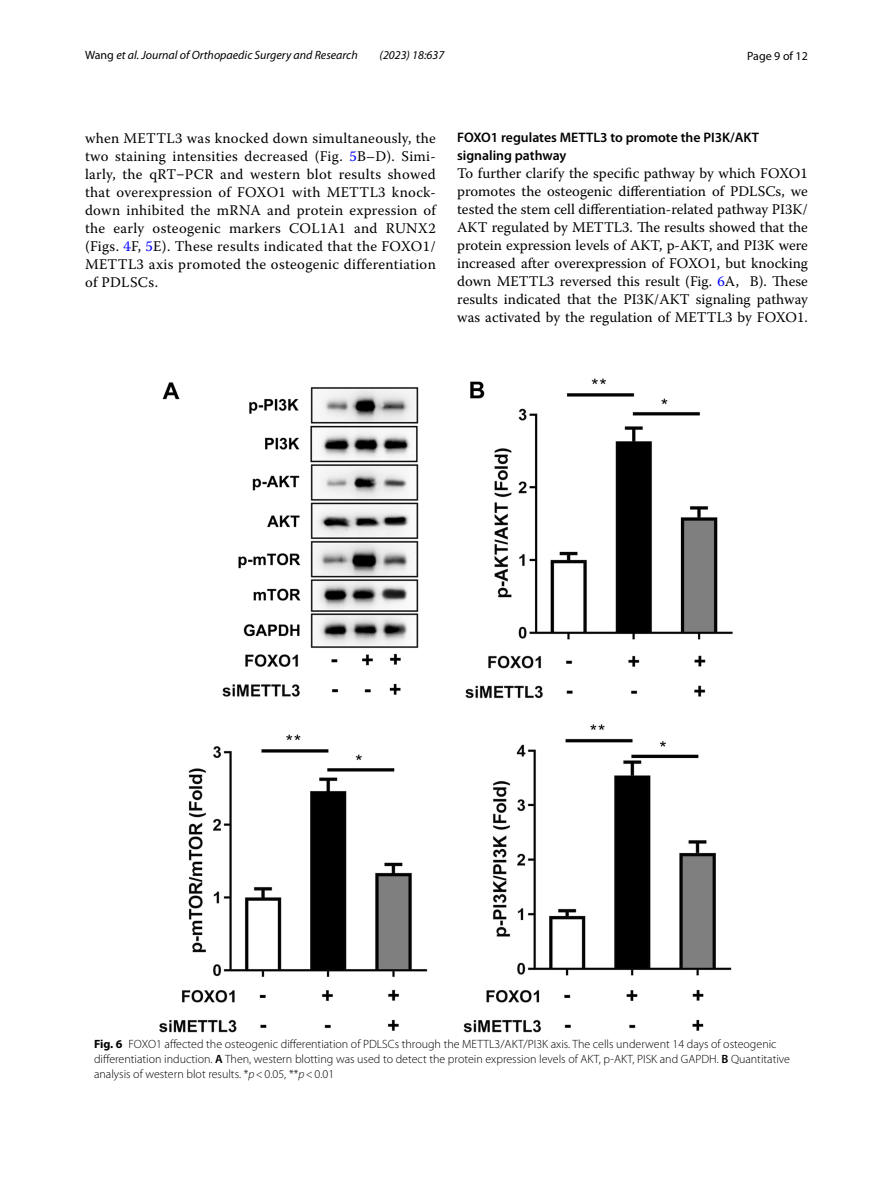
<style>
.page{position:relative;width:893px;height:1187px;background:#fff}
.page>*{position:absolute;margin:0;border:0;box-sizing:border-box;transform-origin:0 0}
.t1{font:14.7px/18px "Warnock Pro";letter-spacing:.015em;color:#000;text-align:justify}
.t2{font:600 13.8px/18px "Myriad Pro";color:#000}
.t3{font:300 12px/15px "Myriad Pro";color:#000}
.t4{font:italic 12px "Myriad Pro";color:#000}
.t5{font:12px "Myriad Pro";color:#000}
.s1{font-style:normal}
.s2{color:#00f}
.s3{font-family:"Segoe UI"}
.s4{font-weight:700}
.s5{font-weight:600}
.s6{font-style:italic}
</style>
<div class="page">
<img style="left:159px;top:378px;width:574px;height:654px">
<p class="t4" style="left:85px;top:48px;width:274px"><span class="s1">Wang</span> et al. Journal of Orthopaedic Surgery and Research</p>
<p class="t4" style="left:380px;top:48px;width:66px">(2023) 18:637</p>
<p class="t5" style="left:747px;top:48px;width:62px">Page 9 of 12</p>
<p class="t1" style="left:85px;top:128px;width:352px">when METTL3 was knocked down simultaneously, the two staining intensities decreased (Fig. <span class="s2">5</span>B–D). Simi&shy;larly, the qRT<span class="s3">‒</span>PCR and western blot results showed that overexpression of FOXO1 with METTL3 knock&shy;down inhibited the mRNA and protein expression of the early osteogenic markers COL1A1 and RUNX2 (Figs. <span class="s2">4</span>F, <span class="s2">5</span>E). These results indicated that the FOXO1/ METTL3 axis promoted the osteogenic differentiation of PDLSCs.</p>
<p class="t2" style="left:457px;top:128px;width:303px">FOXO1 regulates METTL3 to promote the PI3K/AKT signaling pathway</p>
<p class="t1" style="left:457px;top:164px;width:352px">To further clarify the specific pathway by which FOXO1 promotes the osteogenic differentiation of PDLSCs, we tested the stem cell differentiation-related pathway PI3K/ AKT regulated by METTL3. The results showed that the protein expression levels of AKT, p-AKT, and PI3K were increased after overexpression of FOXO1, but knocking down METTL3 reversed this result (Fig. <span class="s2">6</span>A, B). These results indicated that the PI3K/AKT signaling pathway was activated by the regulation of METTL3 by FOXO1.</p>
<p class="t3" style="left:94px;top:1036px;width:697px"><span class="s4">Fig. 6</span> FOXO1 affected the osteogenic differentiation of PDLSCs through the METTL3/AKT/PI3K axis. The cells underwent 14 days of osteogenic differentiation induction. <span class="s5">A</span> Then, western blotting was used to detect the protein expression levels of AKT, p-AKT, PISK and GAPDH. <span class="s5">B</span> Quantitative analysis of western blot results. *<span class="s6">p</span>&lt;0.05, **<span class="s6">p</span>&lt;0.01</p>
</div>
